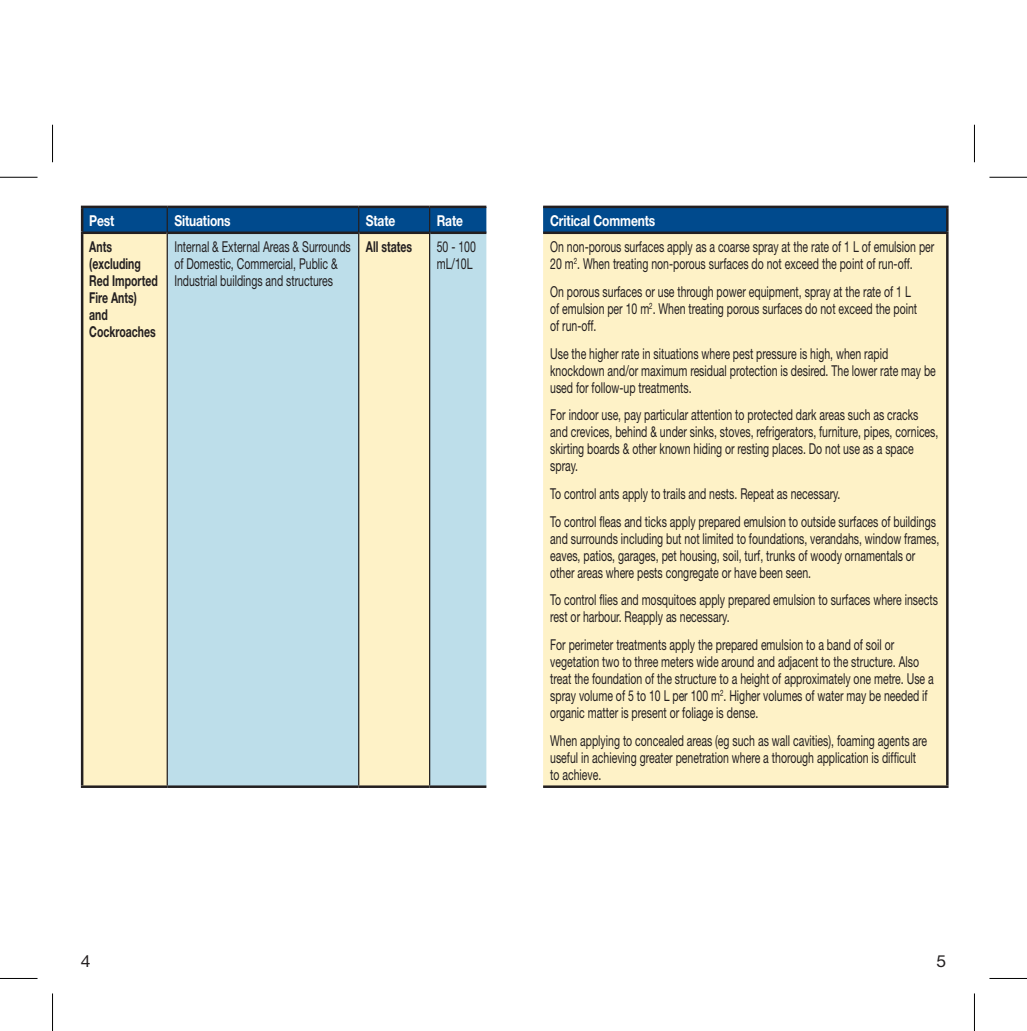
<style>
.page{position:relative;width:1027px;height:1031px;background:#fff}
.page>*{position:absolute;margin:0;border:0;box-sizing:border-box;transform-origin:0 0}
.t1{font:15px/17px "Helvetica Neue";color:#231f20;scale:.7 1}
.t2{font:700 15px/17px "Helvetica Neue";color:#231f20;scale:.7 1}
.t3{font:700 15px "Helvetica Neue";letter-spacing:-.01em;color:#fff;scale:.8 1}
</style>
<div class="page">
<svg style="left:83px;top:233px;width:862px;height:553px;background:#fdf3cc"></svg>
<svg style="left:168px;top:234px;width:318px;height:551px;background:#cbe2e1"></svg>
<hr style="left:81px;top:206px;width:86px;height:2px;background:#231f20">
<hr style="left:81px;top:208px;width:2px;height:23px;background:#231f20">
<hr style="left:167px;top:206px;width:191px;height:2px;background:#231f20">
<hr style="left:358px;top:206px;width:71px;height:2px;background:#231f20">
<hr style="left:429px;top:206px;width:57px;height:2px;background:#231f20">
<hr style="left:543px;top:206px;width:405px;height:2px;background:#231f20">
<hr style="left:945px;top:208px;width:3px;height:23px;background:#231f20">
<hr style="left:81px;top:231px;width:86px;height:3px;background:#231f20">
<hr style="left:81px;top:234px;width:2px;height:551px;background:#231f20">
<hr style="left:168px;top:231px;width:190px;height:3px;background:#231f20">
<hr style="left:359px;top:231px;width:70px;height:3px;background:#231f20">
<hr style="left:430px;top:231px;width:56px;height:3px;background:#231f20">
<hr style="left:543px;top:231px;width:405px;height:3px;background:#231f20">
<hr style="left:945px;top:234px;width:3px;height:551px;background:#231f20">
<svg style="left:82px;top:207px;width:865px;height:26px;background:#155289"></svg>
<hr style="left:167px;top:233px;width:1px;height:552px;background:#231f20">
<hr style="left:358px;top:233px;width:1px;height:552px;background:#231f20">
<hr style="left:429px;top:233px;width:1px;height:552px;background:#231f20">
<hr style="left:81px;top:785px;width:86px;height:3px;background:#231f20">
<hr style="left:167px;top:785px;width:191px;height:3px;background:#231f20">
<hr style="left:358px;top:785px;width:71px;height:3px;background:#231f20">
<hr style="left:429px;top:785px;width:57px;height:3px;background:#231f20">
<hr style="left:543px;top:785px;width:405px;height:3px;background:#231f20">
<hr style="left:0;top:177px;width:38px;height:1px;background:#000">
<hr style="left:989px;top:177px;width:37px;height:1px;background:#000">
<hr style="left:0;top:978px;width:38px;height:1px;background:#000">
<hr style="left:989px;top:978px;width:37px;height:1px;background:#000">
<hr style="left:52px;top:125px;width:1px;height:37px;background:#000">
<hr style="left:52px;top:993px;width:1px;height:37px;background:#000">
<hr style="left:973px;top:125px;width:1px;height:37px;background:#000">
<hr style="left:973px;top:993px;width:1px;height:37px;background:#000">
<p class="t3" style="left:89px;top:211px;width:33px">Pest</p>
<p class="t3" style="left:174px;top:211px;width:72px">Situations</p>
<p class="t3" style="left:366px;top:211px;width:38px">State</p>
<p class="t3" style="left:436px;top:211px;width:34px">Rate</p>
<p class="t3" style="left:550px;top:211px;width:133px">Critical Comments</p>
<p class="t2" style="left:89px;top:238px;width:100px">Ants (excluding<br>Red Imported<br>Fire Ants) and<br>Cockroaches</p>
<p class="t1" style="left:174px;top:238px;width:253px">Internal &amp; External Areas &amp; Surrounds of Domestic, Commercial, Public &amp;<br>Industrial buildings and structures</p>
<p class="t2" style="left:366px;top:238px;width:68px">All states</p>
<p class="t1" style="left:436px;top:238px;width:57px">50 - 1 00 mL/1 0L</p>
<p class="t1" style="left:550px;top:238px;width:550px">On non-porous surfaces apply as a coarse spray at the rate of 1 L of emulsion per<br>20 m<sup>2</sup>. When treating non-porous surfaces do not exceed the point of run-off.</p>
<p class="t1" style="left:550px;top:283px;width:525px">On porous surfaces or use through power equipment, spray at the rate of 1 L of emulsion per 1 0 m<sup>2</sup>. When treating porous surfaces do not exceed the point of run-off.</p>
<p class="t1" style="left:550px;top:344px;width:552px">Use the higher rate in situations where pest pressure is high, when rapid knockdown and/or maximum residual protection is desired. The lower rate may be used for follow-up treatments.</p>
<p class="t1" style="left:550px;top:406px;width:556px">For indoor use, pay particular attention to protected dark areas such as cracks and crevices, behind &amp; under sinks, stoves, refrigerators, furniture, pipes, cornices, skirting boards &amp; other known hiding or resting places. Do not use as a space spray.</p>
<p class="t1" style="left:550px;top:479px;width:552px;line-height:27.8px">To control ants apply to trails and nests. Repeat as necessary.<br>To control fleas and ticks apply prepared emulsion to outside surfaces of buildings</p>
<p class="t1" style="left:550px;top:529px;width:557px">and surrounds including but not limited to foundations, verandahs, window frames, eaves, patios, garages, pet housing, soil, turf, trunks of woody ornamentals or other areas where pests congregate or have been seen.</p>
<p class="t1" style="left:550px;top:591px;width:555px">To control flies and mosquitoes apply prepared emulsion to surfaces where insects rest or harbour. Reapply as necessary.</p>
<p class="t1" style="left:550px;top:636px;width:549px">For perimeter treatments apply the prepared emulsion to a band of soil or vegetation two to three meters wide around and adjacent to the structure. Also treat the foundation of the structure to a height of approximately one metre. Use a spray volume of 5 to 1 0 L per 1 00 m<sup>2</sup>. Higher volumes of water may be needed if organic matter is present or foliage is dense.</p>
<p class="t1" style="left:550px;top:731px;width:540px">When applying to concealed areas (eg such as wall cavities), foaming agents are useful in achieving greater penetration where a thorough application is difficult to achieve.</p>
</div>
